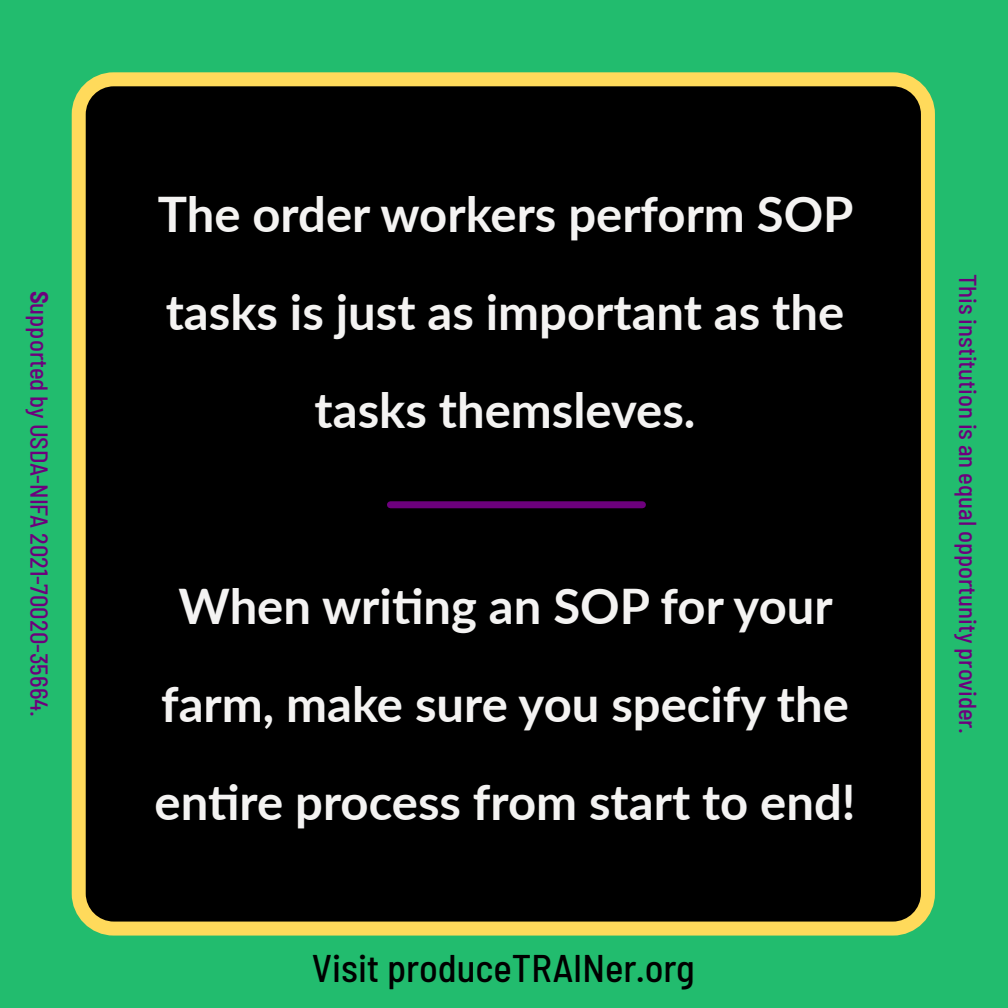
<style>
.page{position:relative;width:1008px;height:1008px;background:#22bc6e}
.page>*{position:absolute;margin:0;border:0;box-sizing:border-box;transform-origin:0 0}
.t1{font:700 49px/98px "Lato";color:#f4f3f2;text-align:center}
.t2{font:500 semi-condensed 38.5px "Barlow";color:#000}
.t3{font:500 semi-condensed 24.5px "Barlow";color:#6d007d}
.s1{font-weight:700}
</style>
<div class="page">
<div style="left:79px;top:79px;width:849px;height:850px;background:#000;border-radius:35px"></div>
<div style="left:72px;top:72px;width:863px;height:864px;border:14px solid #ffda5b;border-radius:35px"></div>
<div style="left:390px;top:501px;width:252px;height:7px;background:#6d007d"></div>
<p class="t3" style="left:57px;top:291px;width:428px;rotate:90deg"><span class="s1">S</span>upported by USDA-NIFA 2021-70020-35664.</p>
<p class="t1" style="left:158px;top:163px;width:697px">The order workers perform SOP tasks is just as important as the tasks themsleves.</p>
<p class="t1" style="left:155px;top:555px;width:702px">When writing an SOP for your farm, make sure you specify the entire process from start to end!</p>
<p class="t2" style="left:312px;top:940px;width:384px">Visit produceTRAINer.org</p>
<p class="t3" style="left:986px;top:274px;width:462px;rotate:90deg">This institution is an equal opportunity provider.</p>
</div>
